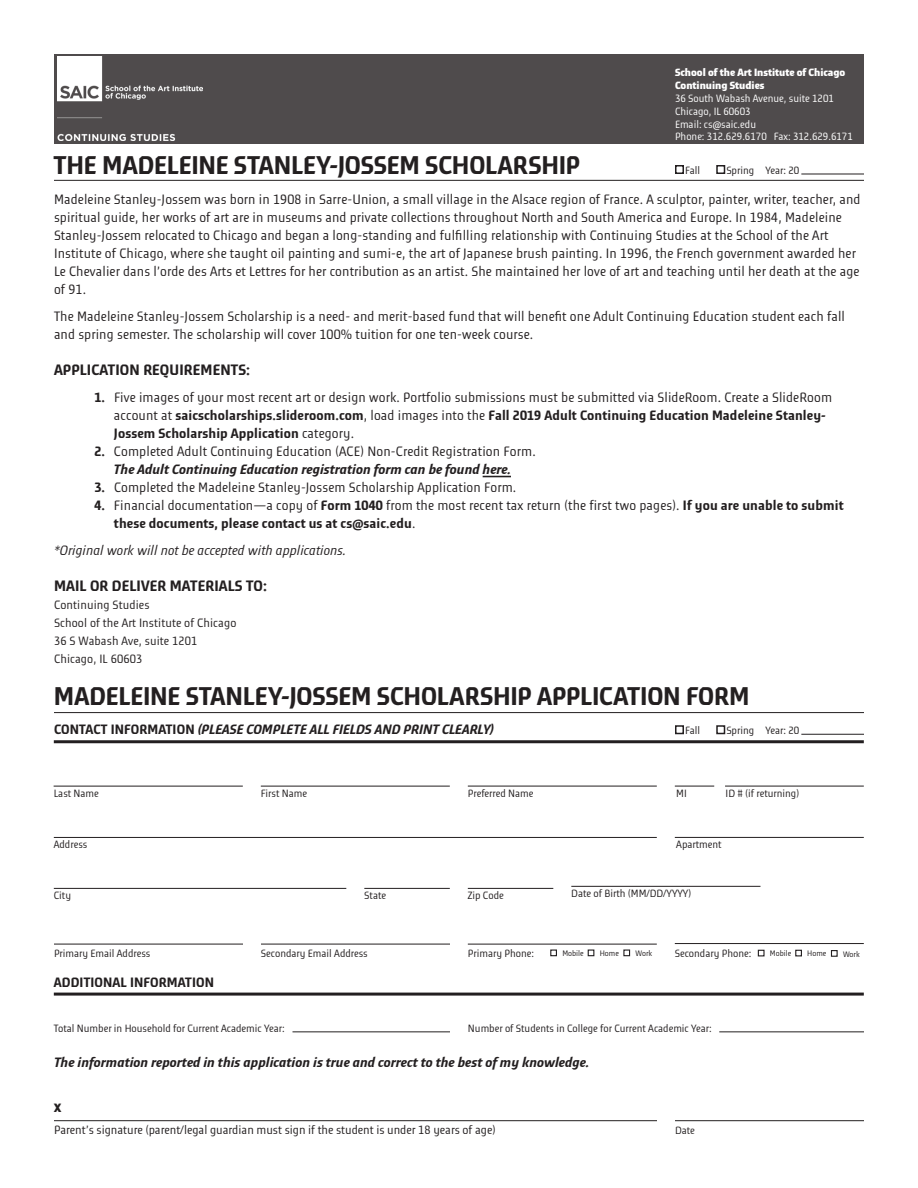
<style>
.page{position:relative;width:918px;height:1188px;background:#fff}
.page>*{position:absolute;margin:0;border:0;box-sizing:border-box;transform-origin:0 0}
.t1{font:700 25.5px "Meran Pro Sm Con";letter-spacing:-.005em;color:#231f20}
.t2{font:700 15px "Meran Pro Sm Con";letter-spacing:.01em;color:#231f20}
.t3{font:13.5px/18px "Meran Pro Sm Con";letter-spacing:.01em;color:#231f20}
.t4{font:italic 700 13.5px "Meran Pro Sm Con";letter-spacing:.01em;color:#231f20}
.t5{font:italic 13.5px "Meran Pro Sm Con";letter-spacing:.01em;color:#231f20}
.t6{font:700 13.5px "Meran Pro Sm Con";letter-spacing:.01em;color:#231f20}
.t7{font:12px "Meran Pro Sm Con";letter-spacing:.01em;color:#231f20}
.t8{font:900 12px "Meran Pro Sm Con";color:#231f20}
.t9{font:10.5px "Meran Pro Sm Con";color:#231f20}
.t10{font:10.5px/12.9px "Meran Pro Sm Con";color:#fff}
.t11{font:900 10.5px/12.9px "Meran Pro Sm Con";color:#fff}
.t12{font:7.8px "Meran Pro Sm Con";color:#231f20}
.s1{font-weight:700}
.s2{font-weight:700;font-style:italic}
.s3{font-style:normal}
</style>
<div class="page">
<div style="left:54px;top:54px;width:810px;height:90px;background:#4f4b4c"></div>
<img style="left:58px;top:57px;width:144px;height:84px">
<hr style="left:54px;top:180px;width:810px;height:1px;background:#231f20">
<hr style="left:54px;top:712px;width:810px;height:1px;background:#231f20">
<hr style="left:801px;top:174px;width:63px;height:1px;background:#231f20">
<hr style="left:801px;top:734px;width:63px;height:1px;background:#231f20">
<div style="left:675px;top:165px;width:9px;height:9px;border:2px solid #231f20"></div>
<div style="left:675px;top:725px;width:9px;height:9px;border:2px solid #231f20"></div>
<div style="left:716px;top:165px;width:9px;height:9px;border:2px solid #231f20"></div>
<div style="left:716px;top:725px;width:9px;height:9px;border:2px solid #231f20"></div>
<hr style="left:54px;top:1120px;width:603px;height:1px;background:#231f20">
<hr style="left:675px;top:1120px;width:189px;height:1px;background:#231f20">
<hr style="left:54px;top:740px;width:810px;height:3px;background:#231f20">
<hr style="left:54px;top:837px;width:603px;height:1px;background:#231f20">
<hr style="left:675px;top:837px;width:189px;height:1px;background:#231f20">
<hr style="left:54px;top:888px;width:292px;height:1px;background:#231f20">
<hr style="left:364px;top:888px;width:86px;height:1px;background:#231f20">
<hr style="left:468px;top:888px;width:85px;height:1px;background:#231f20">
<hr style="left:571px;top:886px;width:189px;height:1px;background:#231f20">
<hr style="left:468px;top:944px;width:189px;height:1px;background:#231f20">
<hr style="left:675px;top:943px;width:189px;height:1px;background:#231f20">
<hr style="left:54px;top:944px;width:189px;height:1px;background:#231f20">
<hr style="left:261px;top:944px;width:189px;height:1px;background:#231f20">
<hr style="left:54px;top:786px;width:189px;height:1px;background:#231f20">
<hr style="left:468px;top:786px;width:189px;height:1px;background:#231f20">
<hr style="left:675px;top:786px;width:39px;height:1px;background:#231f20">
<hr style="left:725px;top:786px;width:139px;height:1px;background:#231f20">
<hr style="left:261px;top:786px;width:189px;height:1px;background:#231f20">
<div style="left:550px;top:950px;width:7px;height:6px;border:1px solid #231f20"></div>
<div style="left:758px;top:950px;width:7px;height:6px;border:1px solid #231f20"></div>
<svg style="left:588px;top:950px;width:6px;height:6px"></svg>
<div style="left:795px;top:950px;width:7px;height:6px;border:1px solid #231f20"></div>
<div style="left:623px;top:950px;width:7px;height:6px;border:1px solid #231f20"></div>
<div style="left:831px;top:950px;width:7px;height:7px;border:1px solid #231f20"></div>
<hr style="left:292px;top:1032px;width:158px;height:1px;background:#231f20">
<hr style="left:719px;top:1032px;width:145px;height:1px;background:#231f20">
<hr style="left:54px;top:993px;width:810px;height:3px;background:#231f20">
<svg style="left:483px;top:476px;width:28px;height:1px"></svg>
<p class="t1" style="left:54px;top:147px;width:528px">THE MADELEINE STANLEY-JOSSEM SCHOLARSHIP</p>
<p class="t11" style="left:675px;top:66px;width:172px">School of the Art Institute of Chicago<br>Continuing Studies</p>
<p class="t10" style="left:675px;top:91px;width:179px">36 South Wabash Avenue, suite 1201<br>Chicago, IL 60603<br>Email: cs@saic.edu<br>Phone: 312.629.6170 Fax: 312.629.6171</p>
<p class="t9" style="left:685px;top:163px;width:16px">Fall</p>
<p class="t9" style="left:726px;top:163px;width:29px">Spring</p>
<p class="t9" style="left:765px;top:163px;width:35px">Year: 20</p>
<p class="t3" style="left:54px;top:190px;width:808px">Madeleine Stanley-Jossem was born in 1908 in Sarre-Union, a small village in the Alsace region of France. A sculptor, painter, writer, teacher, and spiritual guide, her works of art are in museums and private collections throughout North and South America and Europe. In 1984, Madeleine Stanley-Jossem relocated to Chicago and began a long-standing and fulfilling relationship with Continuing Studies at the School of the Art Institute of Chicago, where she taught oil painting and sumi-e, the art of Japanese brush painting. In 1996, the French government awarded her Le Chevalier dans l’orde des Arts et Lettres for her contribution as an artist. She maintained her love of art and teaching until her death at the age of 91.</p>
<p class="t3" style="left:54px;top:307px;width:793px">The Madeleine Stanley-Jossem Scholarship is a need- and merit-based fund that will benefit one Adult Continuing Education student each fall and spring semester. The scholarship will cover 100% tuition for one ten-week course.</p>
<p class="t2" style="left:54px;top:359px;width:198px">APPLICATION REQUIREMENTS:</p>
<p class="t3" style="left:114px;top:388px;width:720px;text-indent:-20px"><span class="s1">1.</span> Five images of your most recent art or design work. Portfolio submissions must be submitted via SlideRoom. Create a SlideRoom account at <span class="s1">saicscholarships.slideroom.com</span>, load images into the <span class="s1">Fall 2019 Adult Continuing Education Madeleine Stanley-<br>Jossem Scholarship Application</span> category.</p>
<p class="t3" style="left:94px;top:442px;width:443px;text-align:center"><span class="s1">2.</span> Completed Adult Continuing Education (ACE) Non-Credit Registration Form.<br><span class="s2">The Adult Continuing Education registration form can be found here.</span></p>
<p class="t3" style="left:94px;top:478px;width:423px"><span class="s1">3.</span> Completed the Madeleine Stanley-Jossem Scholarship Application Form.</p>
<p class="t3" style="left:114px;top:496px;width:731px;text-indent:-20px"><span class="s1">4.</span> Financial documentation—a copy of <span class="s1">Form 1040</span> from the most recent tax return (the first two pages). <span class="s1">If you are unable to submit these documents, please contact us at cs@saic.edu</span>.</p>
<p class="t5" style="left:54px;top:541px;width:293px">*Original work will not be accepted with applications.</p>
<p class="t2" style="left:54px;top:575px;width:214px">MAIL OR DELIVER MATERIALS TO:</p>
<p class="t7" style="left:54px;top:597px;width:97px">Continuing Studies</p>
<p class="t7" style="left:54px;top:615px;width:184px">School of the Art Institute of Chicago</p>
<p class="t7" style="left:54px;top:633px;width:145px">36 S Wabash Ave, suite 1201</p>
<p class="t7" style="left:54px;top:651px;width:90px">Chicago, IL 60603</p>
<p class="t1" style="left:54px;top:678px;width:697px">MADELEINE STANLEY-JOSSEM SCHOLARSHIP APPLICATION FORM</p>
<p class="t4" style="left:54px;top:720px;width:441px"><span class="s3">CONTACT INFORMATION</span> (PLEASE COMPLETE ALL FIELDS AND PRINT CLEARLY)</p>
<p class="t9" style="left:685px;top:723px;width:16px">Fall</p>
<p class="t9" style="left:726px;top:723px;width:29px">Spring</p>
<p class="t9" style="left:765px;top:723px;width:35px">Year: 20</p>
<p class="t9" style="left:54px;top:786px;width:47px">Last Name</p>
<p class="t9" style="left:261px;top:786px;width:48px">First Name</p>
<p class="t9" style="left:468px;top:786px;width:67px">Preferred Name</p>
<p class="t9" style="left:676px;top:786px;width:12px">MI</p>
<p class="t9" style="left:726px;top:786px;width:75px">ID # (if returning)</p>
<p class="t9" style="left:54px;top:837px;width:35px">Address</p>
<p class="t9" style="left:676px;top:837px;width:47px">Apartment</p>
<p class="t9" style="left:54px;top:888px;width:19px">City</p>
<p class="t9" style="left:364px;top:888px;width:23px">State</p>
<p class="t9" style="left:468px;top:888px;width:37px">Zip Code</p>
<p class="t9" style="left:571px;top:886px;width:121px">Date of Birth (MM/DD/YYYY)</p>
<p class="t9" style="left:54px;top:946px;width:98px">Primary Email Address</p>
<p class="t9" style="left:261px;top:946px;width:108px">Secondary Email Address</p>
<p class="t6" style="left:54px;top:973px;width:162px">ADDITIONAL INFORMATION</p>
<p class="t9" style="left:468px;top:946px;width:68px">Primary Phone:</p>
<p class="t12" style="left:562px;top:948px;width:23px">Mobile</p>
<p class="t12" style="left:600px;top:948px;width:21px">Home</p>
<p class="t12" style="left:635px;top:948px;width:18px">Work</p>
<p class="t9" style="left:675px;top:946px;width:78px">Secondary Phone:</p>
<p class="t12" style="left:770px;top:948px;width:23px">Mobile</p>
<p class="t12" style="left:807px;top:948px;width:21px">Home</p>
<p class="t12" style="left:843px;top:949px;width:18px">Work</p>
<p class="t9" style="left:54px;top:1021px;width:233px">Total Number in Household for Current Academic Year:</p>
<p class="t9" style="left:468px;top:1021px;width:245px">Number of Students in College for Current Academic Year:</p>
<p class="t4" style="left:54px;top:1053px;width:537px">The information reported in this application is true and correct to the best of my knowledge.</p>
<p class="t8" style="left:54px;top:1100px;width:9px">X</p>
<p class="t7" style="left:54px;top:1121px;width:443px">Parent’s signature (parent/legal guardian must sign if the student is under 18 years of age)</p>
<p class="t9" style="left:675px;top:1123px;width:21px">Date</p>
</div>
